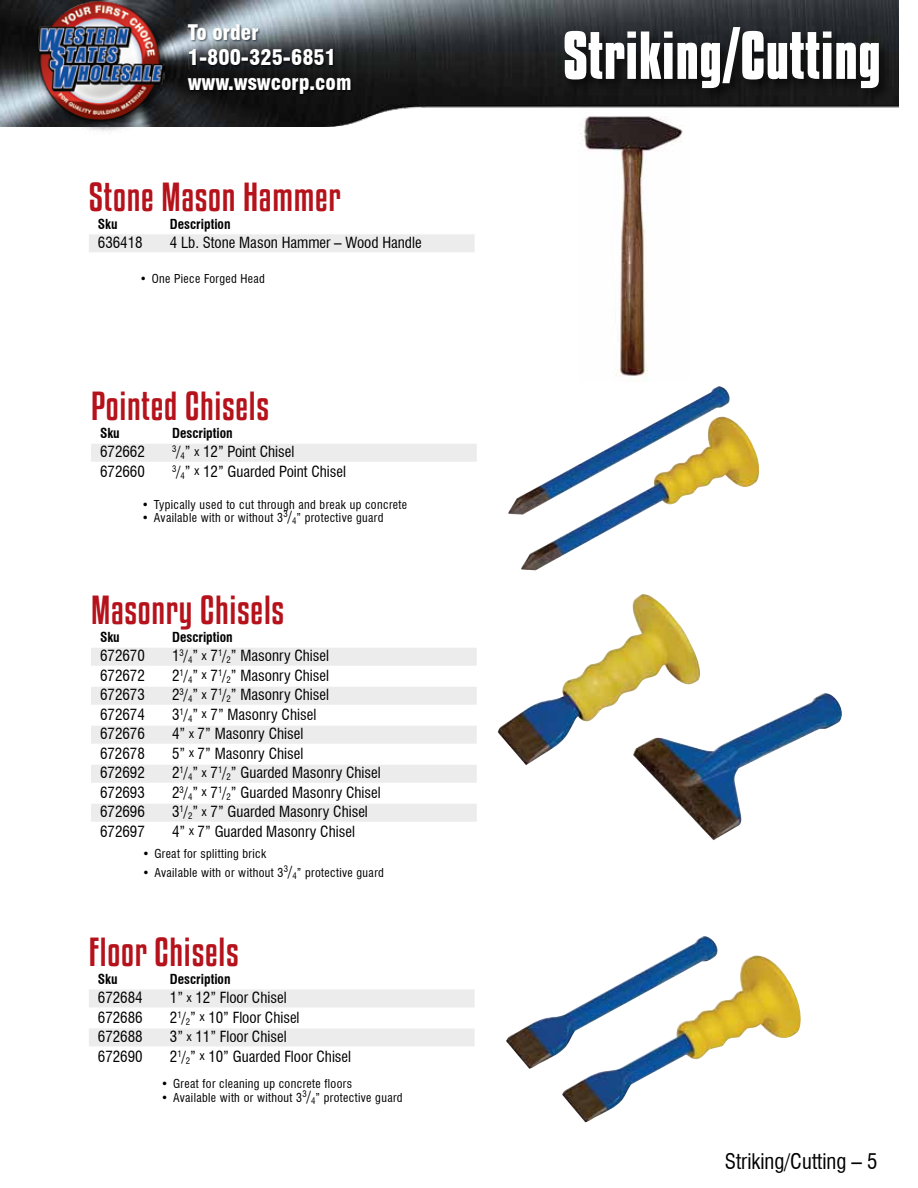
<style>
.page{position:relative;width:918px;height:1188px;background:#fff}
.page>*{position:absolute;margin:0;border:0;box-sizing:border-box;transform-origin:0 0}
.t1{font:700 60px "Kenyan Coffee Rg";color:#fff}
.t2{font:36px "Kenyan Coffee Rg";letter-spacing:.02em;color:#b5121b}
.t3{font:900 condensed 21px/25.2px "Swiss 721 BT";color:#fff}
.t4{font:condensed 21px "Swiss 721 BT";color:#000}
.t5{font:condensed 15px "Swiss 721 BT";color:#000}
.t6{font:700 condensed 13.5px "Swiss 721 BT";color:#000}
.t7{font:condensed 12px "Swiss 721 BT";letter-spacing:.03em;color:#000}
.s1{font-size:12px}
.s2{font-size:15px}
</style>
<div class="page">
<img style="left:0;top:0;width:899px;height:126px">
<div style="left:562px;top:25px;width:331px;height:77px;background:#000;opacity:.6"></div>
<div style="left:187px;top:24px;width:166px;height:72px;background:#000;opacity:.6"></div>
<div style="left:35px;top:0;width:142px;height:137px;background:#000;opacity:.6"></div>
<img style="left:38px;top:0;width:126px;height:126px">
<div style="left:89px;top:234px;width:386px;height:18px;background:#ececed"></div>
<img style="left:579px;top:108px;width:109px;height:273px">
<div style="left:91px;top:444px;width:386px;height:18px;background:#ececed"></div>
<img style="left:508px;top:386px;width:252px;height:184px">
<div style="left:91px;top:648px;width:386px;height:18px;background:#ececed"></div>
<div style="left:91px;top:687px;width:386px;height:18px;background:#ececed"></div>
<div style="left:91px;top:726px;width:386px;height:18px;background:#ececed"></div>
<div style="left:91px;top:765px;width:386px;height:18px;background:#ececed"></div>
<div style="left:91px;top:804px;width:386px;height:18px;background:#ececed"></div>
<img style="left:498px;top:594px;width:344px;height:246px">
<div style="left:89px;top:989px;width:386px;height:18px;background:#ececed"></div>
<div style="left:89px;top:1028px;width:386px;height:18px;background:#ececed"></div>
<img style="left:506px;top:936px;width:295px;height:186px">
<h3 class="t3" style="left:188px;top:20px;width:165px">To order<br>1-800-325-6851 www.wswcorp.com</h3>
<h2 class="t2" style="left:89px;top:175px;width:253px">Stone Mason Hammer</h2>
<p class="t6" style="left:98px;top:216px;width:21px">Sku</p>
<p class="t6" style="left:170px;top:216px;width:62px">Description</p>
<p class="t5" style="left:98px;top:234px;width:46px">636418</p>
<p class="t5" style="left:170px;top:234px;width:253px">4 Lb. Stone Mason Hammer – Wood Handle</p>
<p class="t7" style="left:140px;top:271px;width:127px">• One Piece Forged Head</p>
<h2 class="t2" style="left:91px;top:385px;width:180px">Pointed Chisels</h2>
<p class="t6" style="left:100px;top:425px;width:21px">Sku</p>
<p class="t6" style="left:172px;top:425px;width:62px">Description</p>
<p class="t5" style="left:100px;top:443px;width:46px">672662</p>
<p class="t5" style="left:172px;top:443px;width:124px"><sup>3</sup>/<sub>4</sub>” <span class="s1">x</span> 12” Point Chisel</p>
<p class="t5" style="left:100px;top:462px;width:46px">672660</p>
<p class="t5" style="left:172px;top:462px;width:176px"><sup>3</sup>/<sub>4</sub>” <span class="s1">x</span> 12” Guarded Point Chisel</p>
<p class="t7" style="left:142px;top:497px;width:267px">• Typically used to cut through and break up concrete</p>
<p class="t7" style="left:142px;top:511px;width:243px">• Available with or without 3<sup>3</sup><span class="s2">/</span><sub>4</sub>” protective guard</p>
<h2 class="t2" style="left:91px;top:589px;width:195px">Masonry Chisels</h2>
<p class="t6" style="left:100px;top:629px;width:21px">Sku</p>
<p class="t6" style="left:172px;top:629px;width:62px">Description</p>
<p class="t5" style="left:100px;top:647px;width:46px">672670</p>
<p class="t5" style="left:172px;top:647px;width:159px">1<sup>3</sup>/<sub>4</sub>” <span class="s1">x</span> 7<sup>1</sup>/<sub>2</sub>” Masonry Chisel</p>
<p class="t5" style="left:100px;top:666px;width:46px">672672</p>
<p class="t5" style="left:172px;top:666px;width:159px">2<sup>1</sup>/<sub>4</sub>” <span class="s1">x</span> 7<sup>1</sup>/<sub>2</sub>” Masonry Chisel</p>
<p class="t5" style="left:100px;top:686px;width:46px">672673</p>
<p class="t5" style="left:172px;top:686px;width:159px">2<sup>3</sup>/<sub>4</sub>” <span class="s1">x</span> 7<sup>1</sup>/<sub>2</sub>” Masonry Chisel</p>
<p class="t5" style="left:100px;top:705px;width:46px">672674</p>
<p class="t5" style="left:172px;top:705px;width:146px">3<sup>1</sup>/<sub>4</sub>” <span class="s1">x</span> 7” Masonry Chisel</p>
<p class="t5" style="left:100px;top:725px;width:46px">672676</p>
<p class="t5" style="left:172px;top:725px;width:133px">4” <span class="s1">x</span> 7” Masonry Chisel</p>
<p class="t5" style="left:100px;top:744px;width:46px">672678</p>
<p class="t5" style="left:172px;top:744px;width:133px">5” <span class="s1">x</span> 7” Masonry Chisel</p>
<p class="t5" style="left:100px;top:764px;width:46px">672692</p>
<p class="t5" style="left:172px;top:764px;width:210px">2<sup>1</sup>/<sub>4</sub>” <span class="s1">x</span> 7<sup>1</sup>/<sub>2</sub>” Guarded Masonry Chisel</p>
<p class="t5" style="left:100px;top:783px;width:46px">672693</p>
<p class="t5" style="left:172px;top:783px;width:210px">2<sup>3</sup>/<sub>4</sub>” <span class="s1">x</span> 7<sup>1</sup>/<sub>2</sub>” Guarded Masonry Chisel</p>
<p class="t5" style="left:100px;top:803px;width:46px">672696</p>
<p class="t5" style="left:172px;top:803px;width:197px">3<sup>1</sup>/<sub>2</sub>” <span class="s1">x</span> 7” Guarded Masonry Chisel</p>
<p class="t5" style="left:100px;top:822px;width:46px">672697</p>
<p class="t5" style="left:172px;top:822px;width:184px">4” <span class="s1">x</span> 7” Guarded Masonry Chisel</p>
<p class="t7" style="left:142px;top:846px;width:125px">• Great for splitting brick</p>
<p class="t7" style="left:142px;top:866px;width:243px">• Available with or without 3<sup>3</sup><span class="s2">/</span><sub>4</sub>” protective guard</p>
<h2 class="t2" style="left:89px;top:930px;width:152px">Floor Chisels</h2>
<p class="t6" style="left:98px;top:971px;width:21px">Sku</p>
<p class="t6" style="left:170px;top:971px;width:62px">Description</p>
<p class="t5" style="left:98px;top:989px;width:46px">672684</p>
<p class="t5" style="left:170px;top:989px;width:118px">1” <span class="s1">x</span> 12” Floor Chisel</p>
<p class="t5" style="left:98px;top:1008px;width:46px">672686</p>
<p class="t5" style="left:170px;top:1008px;width:131px">2<sup>1</sup>/<sub>2</sub>” <span class="s1">x</span> 10” Floor Chisel</p>
<p class="t5" style="left:98px;top:1028px;width:46px">672688</p>
<p class="t5" style="left:170px;top:1028px;width:118px">3” <span class="s1">x</span> 11” Floor Chisel</p>
<p class="t5" style="left:98px;top:1047px;width:46px">672690</p>
<p class="t5" style="left:170px;top:1047px;width:183px">2<sup>1</sup>/<sub>2</sub>” <span class="s1">x</span> 10” Guarded Floor Chisel</p>
<p class="t7" style="left:161px;top:1077px;width:193px">• Great for cleaning up concrete floors</p>
<p class="t7" style="left:161px;top:1090px;width:243px">• Available with or without 3<sup>3</sup><span class="s2">/</span><sub>4</sub>” protective guard</p>
<h1 class="t1" style="left:563px;top:19px;width:320px">Striking/Cutting</h1>
<h3 class="t4" style="left:725px;top:1149px;width:154px">Striking/Cutting – 5</h3>
</div>
